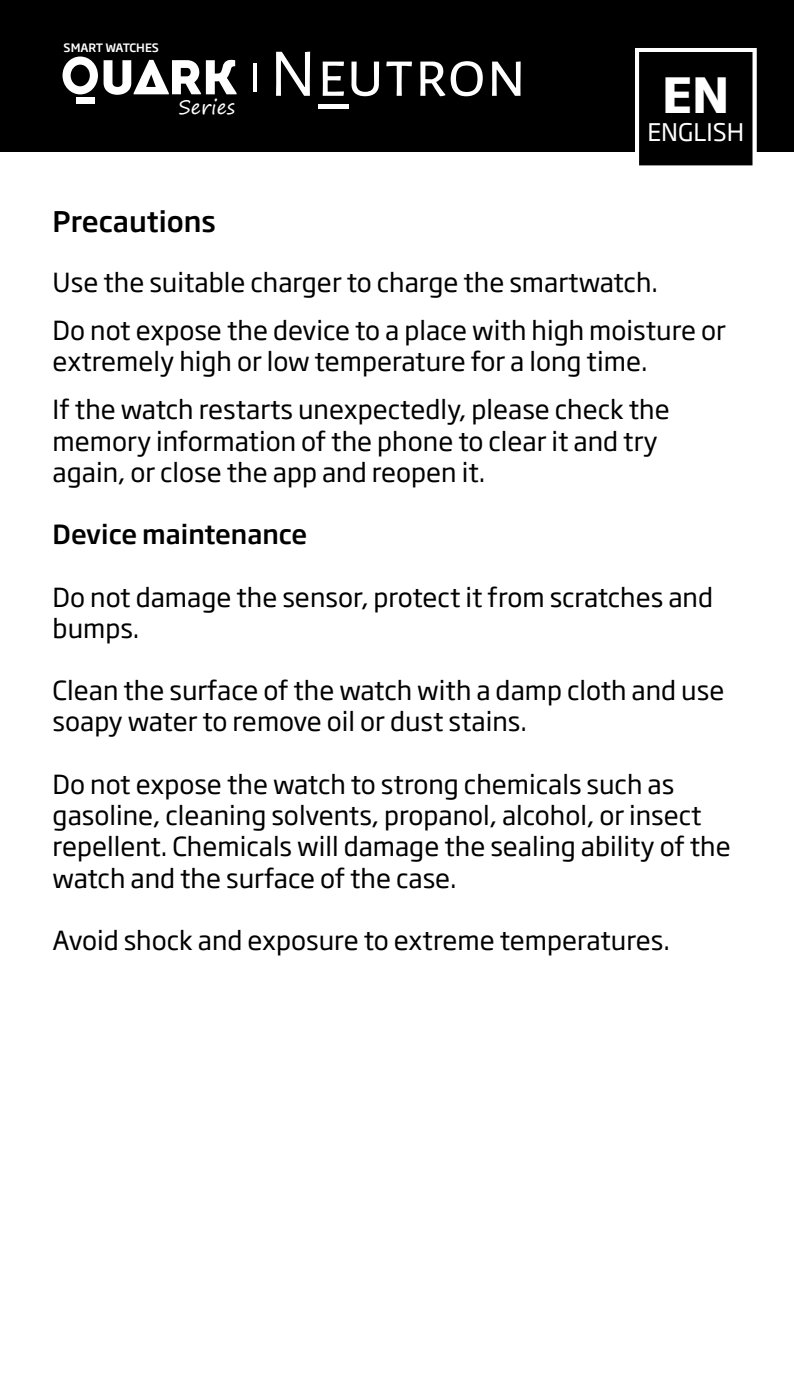
<style>
.page{position:relative;width:794px;height:1395px;background:#fff}
.page>*{position:absolute;margin:0;border:0;box-sizing:border-box;transform-origin:0 0}
.t1{font:700 48px "Soho Gothic Pro";color:#fff}
.t2{font:500 28px "Soho Gothic Pro";color:#000}
.t3{font:26px/31.2px "Soho Gothic Pro";color:#000}
.t4{font:500 26px "Soho Gothic Pro";color:#000}
.t5{font:24px "Soho Gothic Pro";color:#fff}
.t6{font:19.6px "Segoe Print";color:#fff}
.t7{font:500 11.6px "Soho Gothic Pro";color:#fff}
</style>
<div class="page">
<div style="left:0;top:0;width:794px;height:152px;background:#000"></div>
<hr style="left:253px;top:63px;width:3px;height:28px;background:#fff">
<svg style="left:63px;top:57px;width:35px;height:37px"></svg>
<div style="left:77px;top:97px;width:18px;height:7px;background:#fff"></div>
<svg style="left:104px;top:59px;width:133px;height:36px"></svg>
<svg style="left:635px;top:48px;width:121px;height:118px"></svg>
<svg style="left:276px;top:52px;width:34px;height:44px"></svg>
<svg style="left:323px;top:62px;width:21px;height:34px"></svg>
<svg style="left:351px;top:62px;width:28px;height:34px"></svg>
<svg style="left:386px;top:62px;width:26px;height:34px"></svg>
<svg style="left:420px;top:62px;width:25px;height:34px"></svg>
<svg style="left:451px;top:61px;width:32px;height:35px"></svg>
<svg style="left:492px;top:61px;width:28px;height:35px"></svg>
<hr style="left:318px;top:104px;width:30px;height:4px;background:#fff">
<p class="t7" style="left:64px;top:38px;width:97px">SMART WATCHES</p>
<p class="t6" style="left:178px;top:90px;width:58px">Series</p>
<h1 class="t1" style="left:662px;top:57px;width:69px">EN</h1>
<p class="t5" style="left:647px;top:114px;width:98px">ENGLISH</p>
<p class="t2" style="left:53px;top:200px;width:165px">Precautions</p>
<p class="t3" style="left:53px;top:257px;width:675px;line-height:48px">Use the suitable charger to charge the smartwatch.<br>Do not expose the device to a place with high moisture or</p>
<p class="t3" style="left:53px;top:336px;width:618px;line-height:48px">extremely high or low temperature for a long time.<br>If the watch restarts unexpectedly, please check the</p>
<p class="t3" style="left:53px;top:424px;width:606px">memory information of the phone to clear it and try again, or close the app and reopen it.</p>
<p class="t4" style="left:53px;top:514px;width:256px">Device maintenance</p>
<p class="t3" style="left:53px;top:580px;width:662px">Do not damage the sensor, protect it from scratches and bumps.</p>
<p class="t3" style="left:53px;top:673px;width:673px">Clean the surface of the watch with a damp cloth and use soapy water to remove oil or dust stains.</p>
<p class="t3" style="left:53px;top:767px;width:679px">Do not expose the watch to strong chemicals such as gasoline, cleaning solvents, propanol, alcohol, or insect repellent. Chemicals will damage the sealing ability of the watch and the surface of the case.</p>
<p class="t3" style="left:53px;top:923px;width:619px">Avoid shock and exposure to extreme temperatures.</p>
</div>
